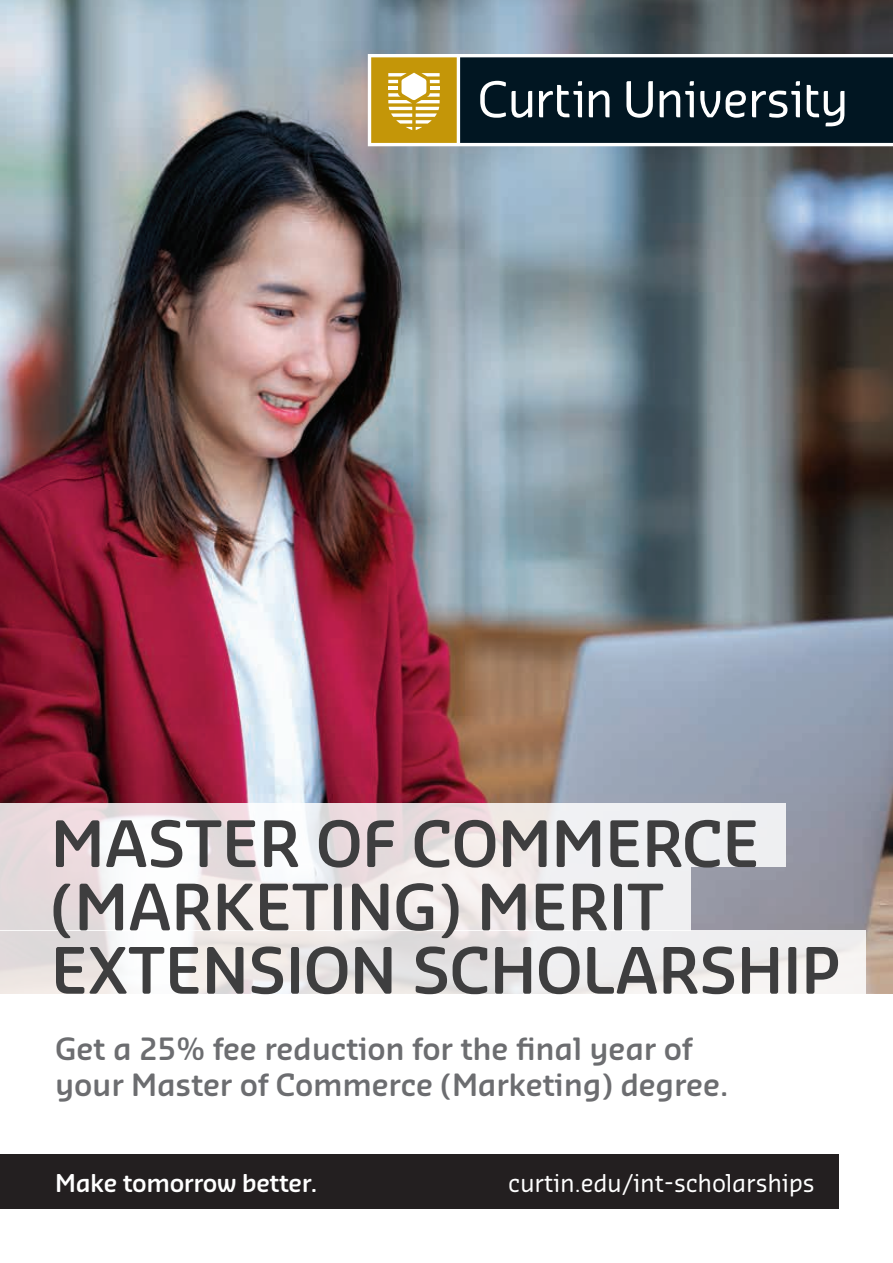
<style>
.page{position:relative;width:893px;height:1263px;background:#fff}
.page>*{position:absolute;margin:0;border:0;box-sizing:border-box;transform-origin:0 0}
.t1{font:600 62.25px "Sansa Soft Pro";letter-spacing:-.01em;color:#3e3e3f}
.Lead_in_Copy{font:600 30px/36px "Sansa Soft Pro";letter-spacing:-.01em;color:#6c6d70}
.URL{font:24px "Sansa Soft Pro";letter-spacing:-.01em;color:#fff}
.t2{font:600 24px "Sansa Soft Pro";letter-spacing:-.02em;color:#fff}
</style>
<div class="page">
<img style="left:0;top:0;width:893px;height:994px">
<div style="left:0;top:1155px;width:839px;height:54px;background:#231f20"></div>
<svg style="left:368px;top:54px;width:525px;height:92px;fill:#011622"></svg>
<svg style="left:626px;top:81px;width:27px;height:37px"></svg>
<svg style="left:700px;top:91px;width:20px;height:26px"></svg>
<svg style="left:726px;top:91px;width:20px;height:27px"></svg>
<svg style="left:807px;top:85px;width:37px;height:41px"></svg>
<svg style="left:752px;top:81px;width:48px;height:37px"></svg>
<svg style="left:660px;top:81px;width:34px;height:36px"></svg>
<svg style="left:539px;top:81px;width:43px;height:36px"></svg>
<svg style="left:589px;top:91px;width:20px;height:26px"></svg>
<svg style="left:480px;top:81px;width:52px;height:37px"></svg>
<svg style="left:0;top:930px;width:866px;height:64px;fill:#eeeceb"></svg>
<svg style="left:0;top:867px;width:691px;height:63px;fill:#f2efee"></svg>
<svg style="left:0;top:804px;width:785px;height:63px"></svg>
<p class="t1" style="left:51px;top:803px;width:711px">MASTER OF COMMERCE</p>
<p class="t1" style="left:51px;top:866px;width:615px">(MARKETING) MERIT</p>
<p class="t1" style="left:51px;top:929px;width:792px">EXTENSION SCHOLARSHIP</p>
<p class="Lead_in_Copy" style="left:55px;top:1029px;width:675px">Get a 25% fee reduction for the final year of your Master of Commerce (Marketing) degree.</p>
<p class="t2" style="left:55px;top:1167px;width:264px">Make tomorrow better.</p>
<p class="URL" style="left:508px;top:1167px;width:308px">curtin.edu/int-scholarships</p>
<p class="URL" style="left:522px;top:1167px;width:308px">curtin.edu/int-scholarships</p>
</div>
